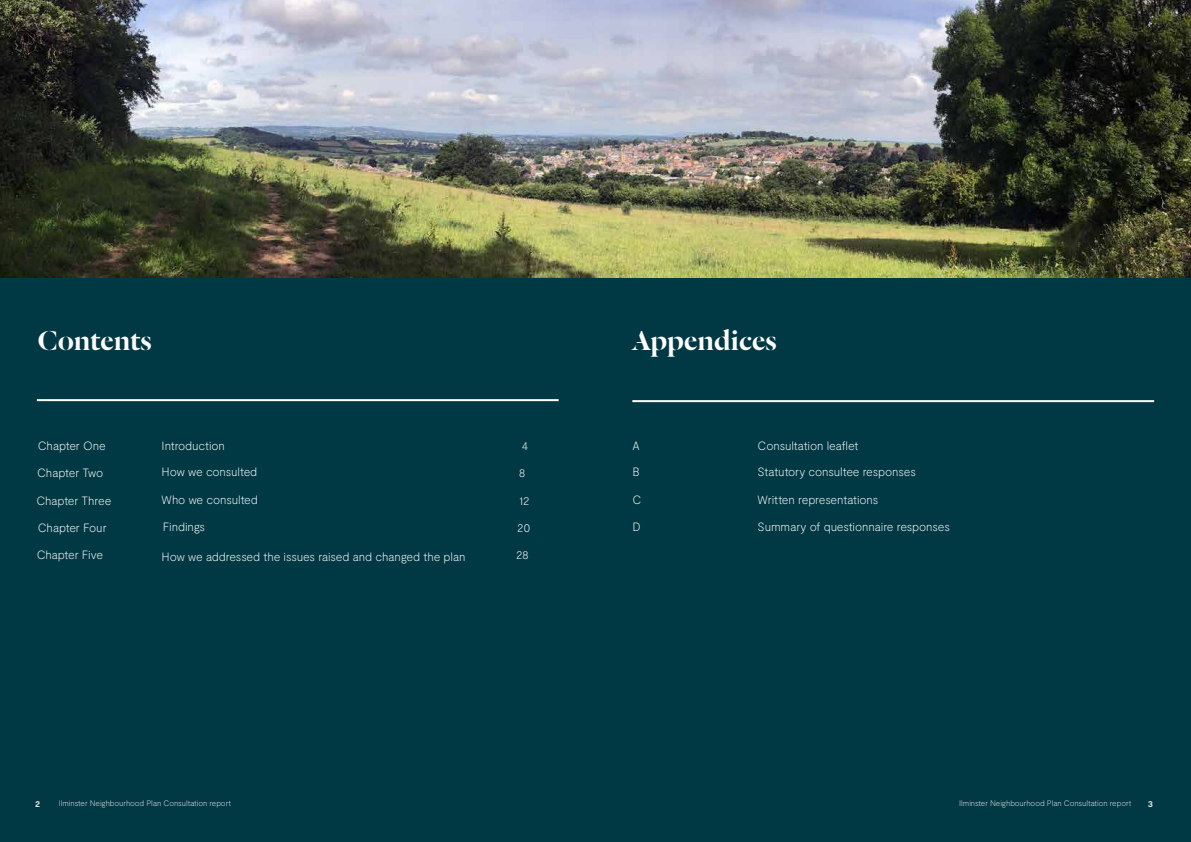
<style>
.page{position:relative;width:1191px;height:842px;background:#003843}
.page>*{position:absolute;margin:0;border:0;box-sizing:border-box;transform-origin:0 0}
.t1{font:500 30px "Dala Floda";color:#fff}
.t2{font:100 12px "Moderat";letter-spacing:-.01em;color:#fff}
.t3{font:700 9px "Moderat";color:#e8e8e7}
.t4{font:100 8px "Moderat";letter-spacing:-.01em;color:#e8e8e7}
</style>
<div class="page">
<hr style="left:37px;top:399px;width:521px;height:2px;background:#fff">
<hr style="left:632px;top:400px;width:522px;height:2px;background:#fff">
<img style="left:0;top:0;width:1191px;height:277px">
<h1 class="t1" style="left:38px;top:320px;width:115px">Contents</h1>
<p class="t2" style="left:38px;top:439px;width:69px">Chapter One</p>
<p class="t2" style="left:162px;top:439px;width:65px">Introduction</p>
<p class="t2" style="left:522px;top:439px;width:8px">4</p>
<p class="t2" style="left:37px;top:466px;width:68px">Chapter Two</p>
<p class="t2" style="left:519px;top:466px;width:8px">8</p>
<p class="t2" style="left:162px;top:465px;width:97px">How we consulted</p>
<p class="t2" style="left:162px;top:492px;width:98px">Who we consulted</p>
<p class="t2" style="left:36px;top:493px;width:76px">Chapter Three</p>
<p class="t2" style="left:519px;top:493px;width:12px">12</p>
<p class="t2" style="left:38px;top:521px;width:70px">Chapter Four</p>
<p class="t2" style="left:37px;top:548px;width:68px">Chapter Five</p>
<p class="t2" style="left:163px;top:520px;width:44px">Findings</p>
<p class="t2" style="left:162px;top:550px;width:305px">How we addressed the issues raised and changed the plan</p>
<p class="t2" style="left:517px;top:521px;width:15px">20</p>
<p class="t2" style="left:516px;top:548px;width:14px">28</p>
<h1 class="t1" style="left:632px;top:320px;width:146px">Appendices</h1>
<p class="t2" style="left:632px;top:439px;width:9px">A</p>
<p class="t2" style="left:757px;top:439px;width:102px">Consultation leaflet</p>
<p class="t2" style="left:632px;top:465px;width:9px">B</p>
<p class="t2" style="left:757px;top:465px;width:160px">Statutory consultee responses</p>
<p class="t2" style="left:632px;top:492px;width:10px">C</p>
<p class="t2" style="left:757px;top:492px;width:122px">Written representations</p>
<p class="t2" style="left:632px;top:520px;width:10px">D</p>
<p class="t2" style="left:757px;top:520px;width:194px">Summary of questionnaire responses</p>
<p class="t3" style="left:35px;top:799px;width:7px">2</p>
<p class="t4" style="left:59px;top:799px;width:174px">Ilminster Neighbourhood Plan Consultation report</p>
<p class="t4" style="left:959px;top:799px;width:174px">Ilminster Neighbourhood Plan Consultation report</p>
<p class="t3" style="left:1147px;top:799px;width:7px">3</p>
</div>
